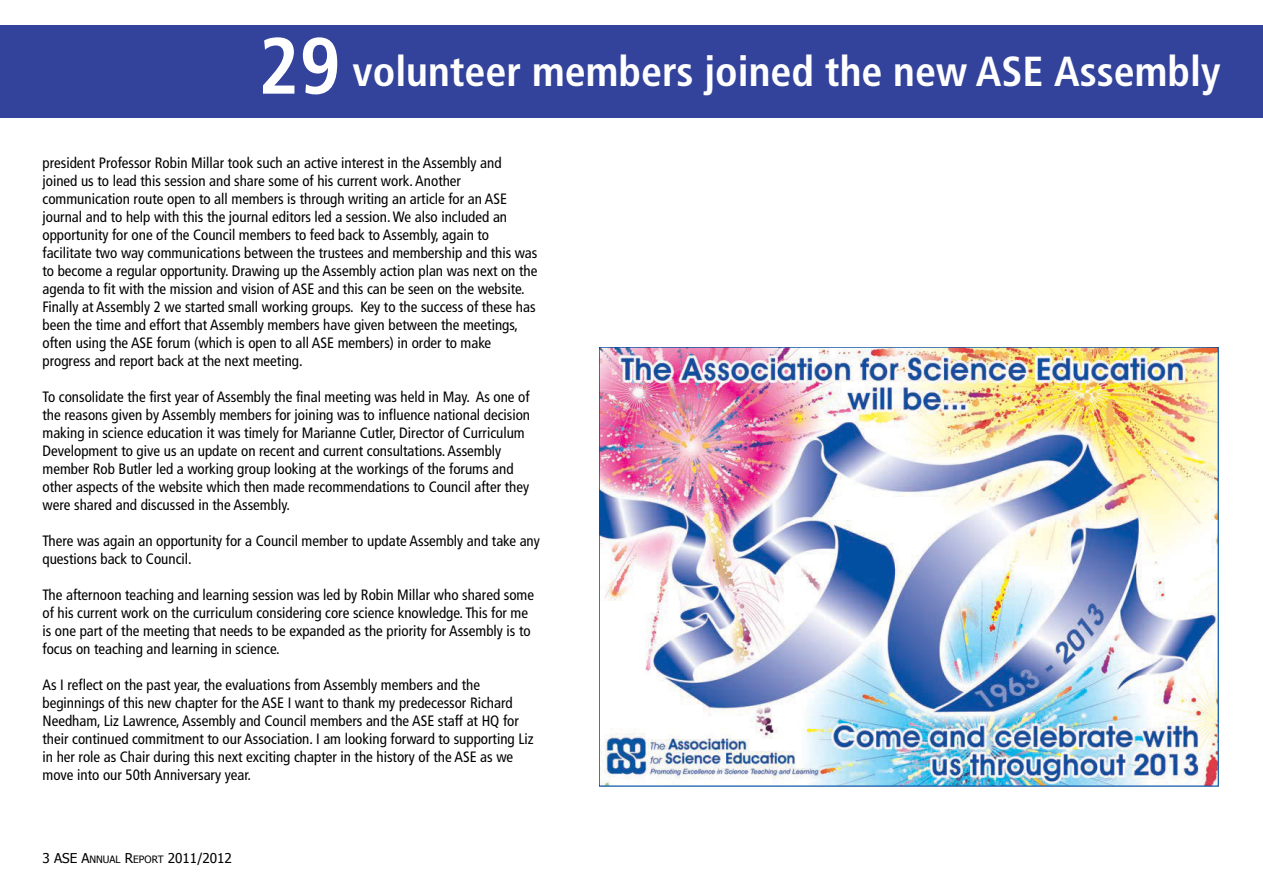
<style>
.page{position:relative;width:1263px;height:893px;background:#fff}
.page>*{position:absolute;margin:0;border:0;box-sizing:border-box;transform-origin:0 0}
.t1{font:700 condensed 42px "Frutiger";color:#fff}
.t2{font:condensed 15px/18px "Frutiger";color:#000}
.t3{font:13.5px "Tahoma";color:#000}
.s1{font-size:79.5px}
.s2{font-size:10.2px}
</style>
<div class="page">
<div style="left:0;top:26px;width:1263px;height:92px;background:#33439b"></div>
<img style="left:601px;top:349px;width:616px;height:435px">
<h1 class="t1" style="left:258px;top:54px;width:964px"><span class="s1">29</span> volunteer members joined the new ASE Assembly</h1>
<p class="t2" style="left:43px;top:155px;width:496px">president Professor Robin Millar took such an active interest in the Assembly and joined us to lead this session and share some of his current work. Another communication route open to all members is through writing an article for an ASE journal and to help with this the journal editors led a session. We also included an opportunity for one of the Council members to feed back to Assembly, again to facilitate two way communications between the trustees and membership and this was to become a regular opportunity. Drawing up the Assembly action plan was next on the agenda to fit with the mission and vision of ASE and this can be seen on the website.<br>Finally at Assembly 2 we started small working groups. Key to the success of these has been the time and effort that Assembly members have given between the meetings, often using the ASE forum (which is open to all ASE members) in order to make progress and report back at the next meeting.</p>
<p class="t2" style="left:43px;top:389px;width:489px">To consolidate the first year of Assembly the final meeting was held in May. As one of the reasons given by Assembly members for joining was to influence national decision making in science education it was timely for Marianne Cutler, Director of Curriculum Development to give us an update on recent and current consultations. Assembly member Rob Butler led a working group looking at the workings of the forums and other aspects of the website which then made recommendations to Council after they were shared and discussed in the Assembly.</p>
<p class="t2" style="left:43px;top:533px;width:499px">There was again an opportunity for a Council member to update Assembly and take any questions back to Council.</p>
<p class="t2" style="left:43px;top:587px;width:493px">The afternoon teaching and learning session was led by Robin Millar who shared some of his current work on the curriculum considering core science knowledge. This for me is one part of the meeting that needs to be expanded as the priority for Assembly is to focus on teaching and learning in science.</p>
<p class="t2" style="left:43px;top:677px;width:493px">As I reflect on the past year, the evaluations from Assembly members and the beginnings of this new chapter for the ASE I want to thank my predecessor Richard Needham, Liz Lawrence, Assembly and Council members and the ASE staff at HQ for their continued commitment to our Association. I am looking forward to supporting Liz in her role as Chair during this next exciting chapter in the history of the ASE as we move into our 50th Anniversary year.</p>
<p class="t3" style="left:43px;top:849px;width:191px">3 ASE A<span class="s2">NNUAL</span> R<span class="s2">EPORT</span> 2011/2012</p>
</div>
